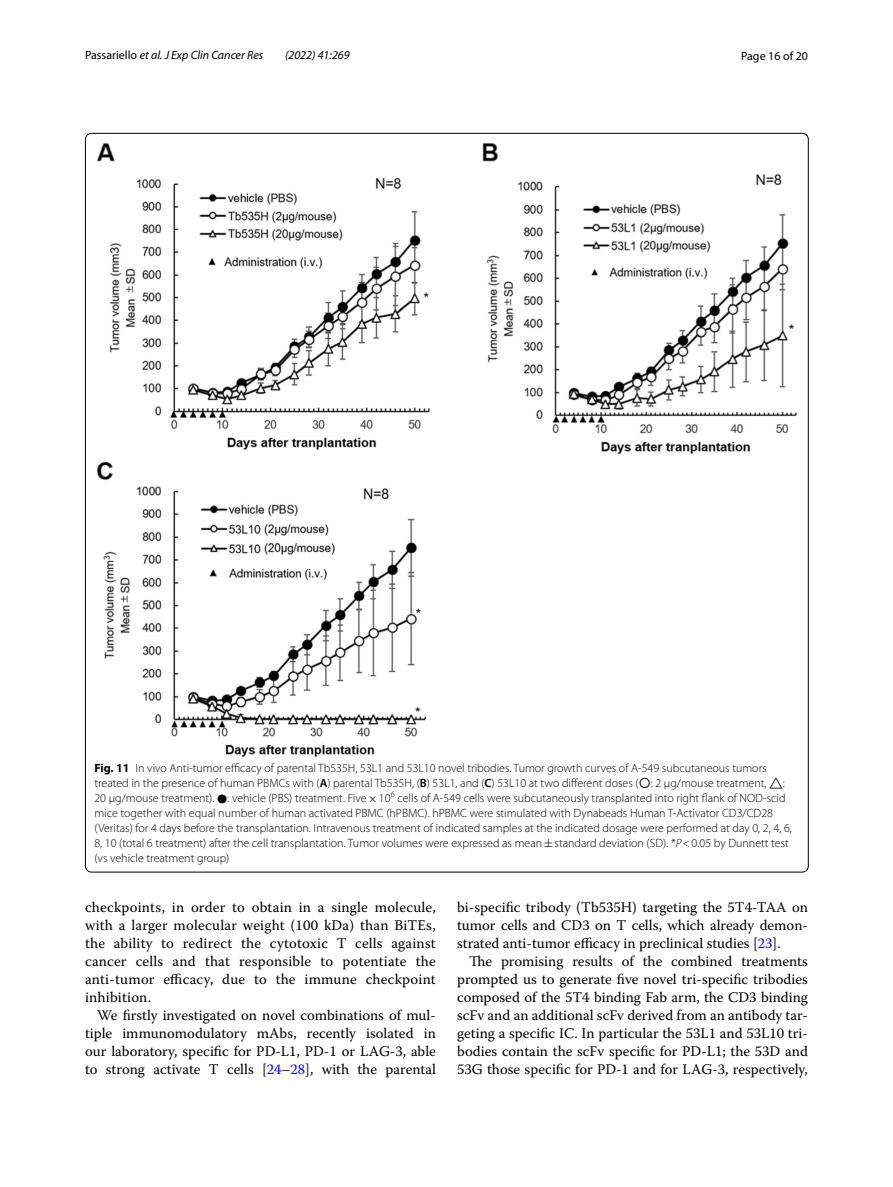
<style>
.page{position:relative;width:893px;height:1187px;background:#fff}
.page>*{position:absolute;margin:0;border:0;box-sizing:border-box;transform-origin:0 0}
.t1{font:14.7px/18px "Warnock Pro";color:#000;text-align:justify}
.t2{font:300 12px/15px "Myriad Pro";color:#000}
.t3{font:italic 12px "Myriad Pro";color:#000}
.t4{font:12px "Myriad Pro";color:#000}
.s1{font-style:normal}
.s2{font-weight:700}
.s3{font-weight:600}
.s4{font-family:"Code 2000";font-weight:400}
.s5{font-family:"STIX Math";font-weight:400}
.s6{font-family:"MTSY";font-weight:400}
.s7{font-style:italic}
.s8{color:#00f}
</style>
<div class="page">
<img style="left:97px;top:143px;width:700px;height:614px">
<p class="t3" style="left:85px;top:48px;width:180px"><span class="s1">Passariello</span> et al. J Exp Clin Cancer Res</p>
<p class="t3" style="left:285px;top:48px;width:66px">(2022) 41:269</p>
<p class="t4" style="left:741px;top:48px;width:68px">Page 16 of 20</p>
<p class="t2" style="left:94px;top:760px;width:699px"><span class="s2">Fig. 11</span> In vivo Anti-tumor efficacy of parental Tb535H, 53L1 and 53L10 novel tribodies. Tumor growth curves of A-549 subcutaneous tumors treated in the presence of human PBMCs with (<span class="s3">A</span>) parental Tb535H, (<span class="s3">B</span>) 53L1, and (<span class="s3">C</span>) 53L10 at two different doses (<span class="s4">〇</span>: 2 μg/mouse treatment, <span class="s5">△</span>:<br>20 μg/mouse treatment). <span class="s5">●</span>: vehicle (PBS) treatment. Five<span class="s6">×</span> -10<sup>6</sup> cells of A-549 cells were subcutaneously transplanted into right flank of NOD-scid mice together with equal number of human activated PBMC (hPBMC). hPBMC were stimulated with Dynabeads Human T-Activator CD3/CD28 (Veritas) for 4 days before the transplantation. Intravenous treatment of indicated samples at the indicated dosage were performed at day 0, 2, 4, 6, 8, 10 (total 6 treatment) after the cell transplantation. Tumor volumes were expressed as mean<span class="s6">±</span>standard deviation (SD). *<span class="s7">P</span>&lt;0.05 by Dunnett test (vs vehicle treatment group)</p>
<p class="t1" style="left:85px;top:897px;width:352px">checkpoints, in order to obtain in a single molecule, with a larger molecular weight (100 kDa) than BiTEs, the ability to redirect the cytotoxic T cells against cancer cells and that responsible to potentiate the anti-tumor efficacy, due to the immune checkpoint inhibition.</p>
<p class="t1" style="left:85px;top:1005px;width:352px;text-indent:12px">We firstly investigated on novel combinations of mul&shy;tiple immunomodulatory mAbs, recently isolated in our laboratory, specific for PD-L1, PD-1 or LAG-3, able to strong activate T cells [<span class="s8">24</span>–<span class="s8">28</span>], with the parental</p>
<p class="t1" style="left:457px;top:897px;width:352px">bi-specific tribody (Tb535H) targeting the 5T4-TAA on tumor cells and CD3 on T cells, which already demon&shy;strated anti-tumor efficacy in preclinical studies [<span class="s8">23</span>].</p>
<p class="t1" style="left:457px;top:951px;width:352px;text-indent:12px">The promising results of the combined treatments prompted us to generate five novel tri-specific tribodies composed of the 5T4 binding Fab arm, the CD3 binding scFv and an additional scFv derived from an antibody tar&shy;geting a specific IC. In particular the 53L1 and 53L10 tri&shy;bodies contain the scFv specific for PD-L1; the 53D and 53G those specific for PD-1 and for LAG-3, respectively,</p>
</div>
